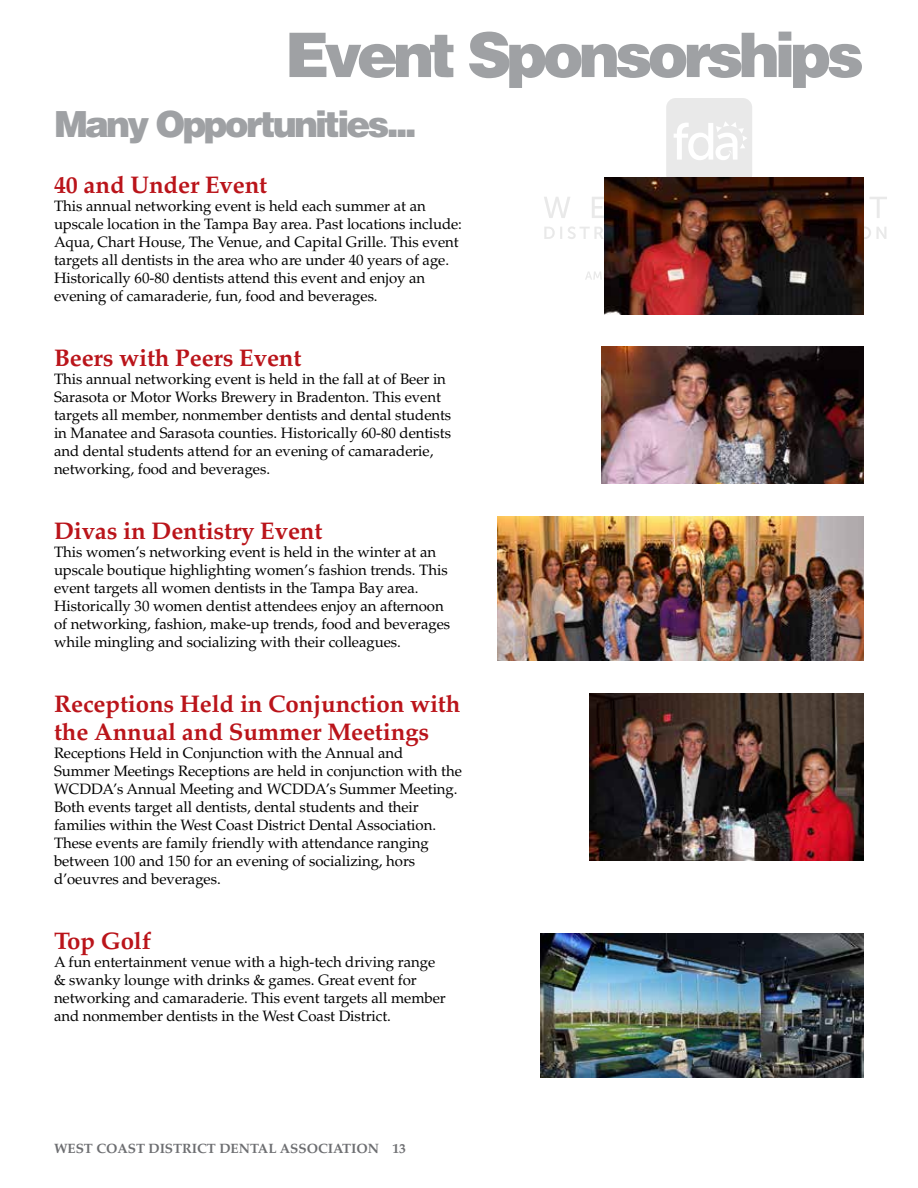
<style>
.page{position:relative;width:918px;height:1188px;background:#fff}
.page>*{position:absolute;margin:0;border:0;box-sizing:border-box;transform-origin:0 0}
.t1{font:900 61.5px "Helvetica";letter-spacing:-.08em;color:#9fa1a4}
.t2{font:900 36px "Helvetica";letter-spacing:-.08em;color:#9fa1a4}
.t3{font:700 24px/28.8px "Palatino";letter-spacing:-.005em;color:#ba141a}
.t4{font:15px/18px "Palatino";letter-spacing:-.005em;color:#000}
.t5{font:700 13.5px "Palatino";color:#6d6e71}
</style>
<div class="page">
<svg style="left:585px;top:271px;width:17px;height:9px"></svg>
<svg style="left:544px;top:197px;width:343px;height:21px"></svg>
<svg style="left:544px;top:226px;width:343px;height:13px"></svg>
<svg style="left:666px;top:98px;width:86px;height:79px"></svg>
<img style="left:590px;top:694px;width:274px;height:166px">
<img style="left:540px;top:933px;width:324px;height:145px">
<img style="left:601px;top:346px;width:263px;height:137px">
<img style="left:498px;top:516px;width:366px;height:145px">
<img style="left:604px;top:177px;width:260px;height:137px">
<h1 class="t1" style="left:285px;top:15px;width:581px">Event Sponsorships</h1>
<h2 class="t2" style="left:54px;top:101px;width:364px">Many Opportunities...</h2>
<h3 class="t3" style="left:54px;top:170px;width:215px">40 and Under Event</h3>
<p class="t4" style="left:54px;top:197px;width:410px">This annual networking event is held each summer at an upscale location in the Tampa Bay area. Past locations include:<br>Aqua, Chart House, The Venue, and Capital Grille. This event targets all dentists in the area who are under 40 years of age.<br>Historically 60-80 dentists attend this event and enjoy an evening of camaraderie, fun, food and beverages.</p>
<h3 class="t3" style="left:54px;top:343px;width:249px">Beers with Peers Event</h3>
<p class="t4" style="left:54px;top:370px;width:399px">This annual networking event is held in the fall at of Beer in Sarasota or Motor Works Brewery in Bradenton. This event targets all member, nonmember dentists and dental students in Manatee and Sarasota counties. Historically 60-80 dentists and dental students attend for an evening of camaraderie, networking, food and beverages.</p>
<h3 class="t3" style="left:54px;top:516px;width:270px">Divas in Dentistry Event</h3>
<p class="t4" style="left:54px;top:543px;width:398px">This women’s networking event is held in the winter at an upscale boutique highlighting women’s fashion trends. This event targets all women dentists in the Tampa Bay area.<br>Historically 30 women dentist attendees enjoy an afternoon of networking, fashion, make-up trends, food and beverages while mingling and socializing with their colleagues.</p>
<h3 class="t3" style="left:54px;top:689px;width:408px">Receptions Held in Conjunction with the Annual and Summer Meetings</h3>
<p class="t4" style="left:54px;top:745px;width:409px">Receptions Held in Conjunction with the Annual and Summer Meetings Receptions are held in conjunction with the WCDDA’s Annual Meeting and WCDDA’s Summer Meeting.<br>Both events target all dentists, dental students and their families within the West Coast District Dental Association.<br>These events are family friendly with attendance ranging between 100 and 150 for an evening of socializing, hors d’oeuvres and beverages.</p>
<h3 class="t3" style="left:54px;top:926px;width:99px">Top Golf</h3>
<p class="t4" style="left:54px;top:953px;width:393px">A fun entertainment venue with a high-tech driving range &amp; swanky lounge with drinks &amp; games. Great event for networking and camaraderie. This event targets all member and nonmember dentists in the West Coast District.</p>
<p class="t5" style="left:54px;top:1137px;width:354px">WEST COAST DISTRICT DENTAL ASSOCIATION 13</p>
</div>
